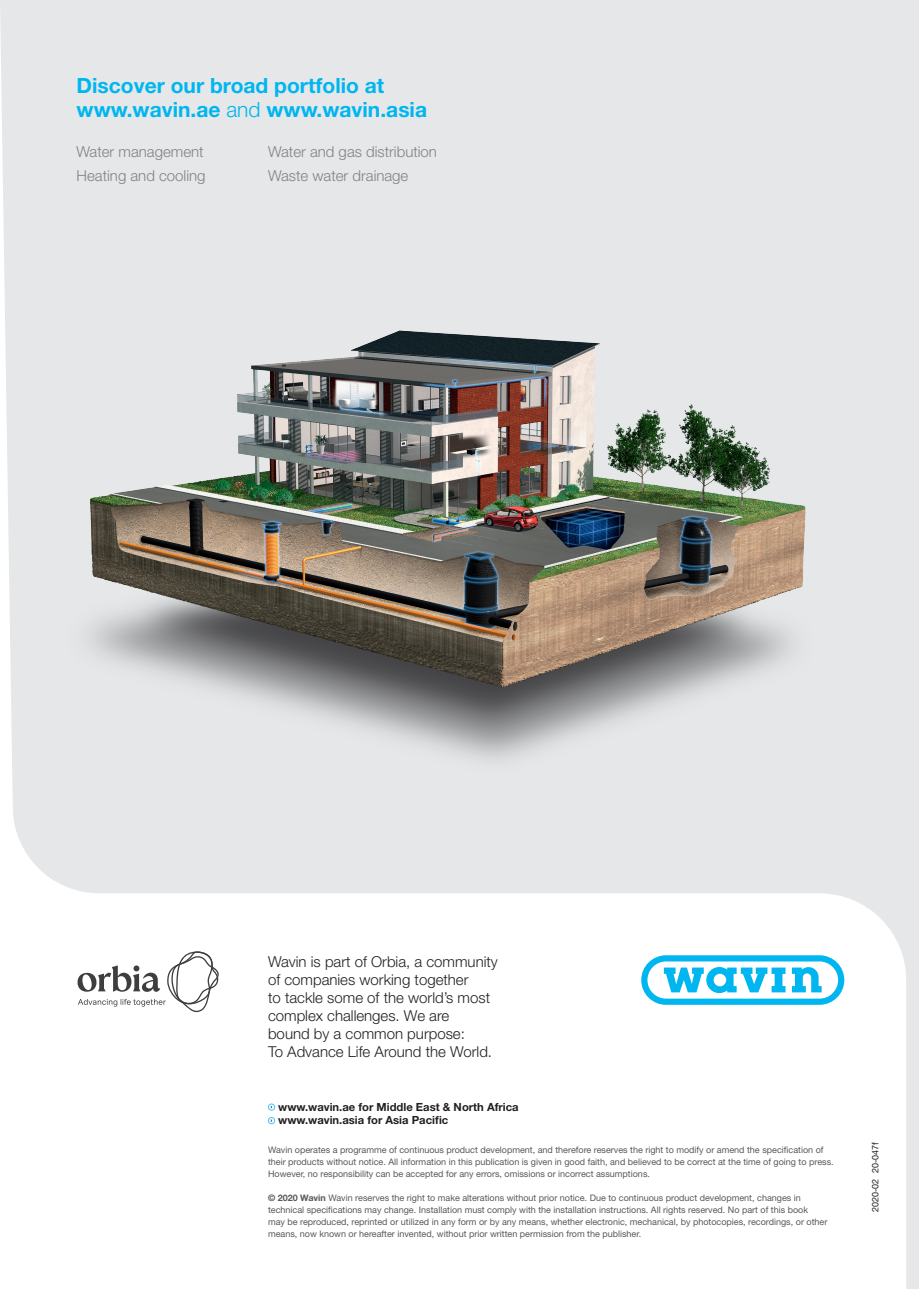
<style>
.page{position:relative;width:919px;height:1289px;background:#fff}
.page>*{position:absolute;margin:0;border:0;box-sizing:border-box;transform-origin:0 0}
.t1{font:700 21px/24px "Helvetica Neue";color:#00b6f0}
.t2{font:300 15px "Helvetica Neue";color:#231f20}
.t3{font:300 15px "Helvetica Neue";color:#808285}
.t4{font:700 11.25px "Helvetica Neue";color:#231f20}
.t5{font:9px/12px "Helvetica Neue";color:#57585a}
.t6{font:9px "Helvetica Neue";color:#231f20}
.s1{font-weight:300}
.s2{font-weight:700}
</style>
<div class="page">
<div style="left:0;top:0;width:918px;height:1288px;background:#e6e7e9"></div>
<img style="left:89px;top:330px;width:717px;height:429px">
<svg style="left:13px;top:817px;width:893px;height:471px;fill:#fff"></svg>
<svg style="left:0;top:28px;width:13px;height:1260px"></svg>
<svg style="left:641px;top:955px;width:203px;height:49px;background:#7fdaf7"></svg>
<div style="left:268px;top:1103px;width:7px;height:7px;border:1px solid #42c8f4;border-radius:50%"></div>
<svg style="left:270px;top:1105px;width:3px;height:4px"></svg>
<div style="left:268px;top:1117px;width:7px;height:7px;border:1px solid #42c8f4;border-radius:50%"></div>
<svg style="left:270px;top:1118px;width:3px;height:4px"></svg>
<svg style="left:77px;top:951px;width:143px;height:61px;background:#dedede"></svg>
<p class="t1" style="left:77px;top:73px;width:352px">Discover our broad portfolio at www.wavin.ae <span class="s1">and</span> www.wavin.asia</p>
<p class="t3" style="left:77px;top:142px;width:128px">Water management</p>
<p class="t3" style="left:77px;top:166px;width:130px">Heating and cooling</p>
<p class="t3" style="left:268px;top:142px;width:170px">Water and gas distribution</p>
<p class="t3" style="left:268px;top:166px;width:142px">Waste water drainage</p>
<p class="t2" style="left:268px;top:952px;width:231px">Wavin is part of Orbia, a community</p>
<p class="t2" style="left:268px;top:970px;width:202px">of companies working together</p>
<p class="t2" style="left:268px;top:988px;width:223px">to tackle some of the world’s most</p>
<p class="t2" style="left:268px;top:1006px;width:183px">complex challenges. We are</p>
<p class="t2" style="left:268px;top:1024px;width:198px">bound by a common purpose:</p>
<p class="t2" style="left:268px;top:1042px;width:225px">To Advance Life Around the World.</p>
<p class="t4" style="left:278px;top:1099px;width:242px">www.wavin.ae for Middle East &amp; North Africa</p>
<p class="t4" style="left:278px;top:1113px;width:172px">www.wavin.asia for Asia Pacific</p>
<p class="t5" style="left:268px;top:1143px;width:567px">Wavin operates a programme of continuous product development, and therefore reserves the right to modify or amend the specification of their products without notice. All information in this publication is given in good faith, and believed to be correct at the time of going to press.<br>However, no responsibility can be accepted for any errors, omissions or incorrect assumptions.</p>
<p class="t5" style="left:268px;top:1191px;width:560px"><span class="s2">© 2020 Wavin</span> Wavin reserves the right to make alterations without prior notice. Due to continuous product development, changes in technical specifications may change. Installation must comply with the installation instructions. All rights reserved. No part of this book may be reproduced, reprinted or utilized in any form or by any means, whether electronic, mechanical, by photocopies, recordings, or other means, now known or hereafter invented, without prior written permission from the publisher.</p>
<p class="t6" style="left:869px;top:1212px;width:72px;rotate:-90deg">2020-02 20-047f</p>
</div>
